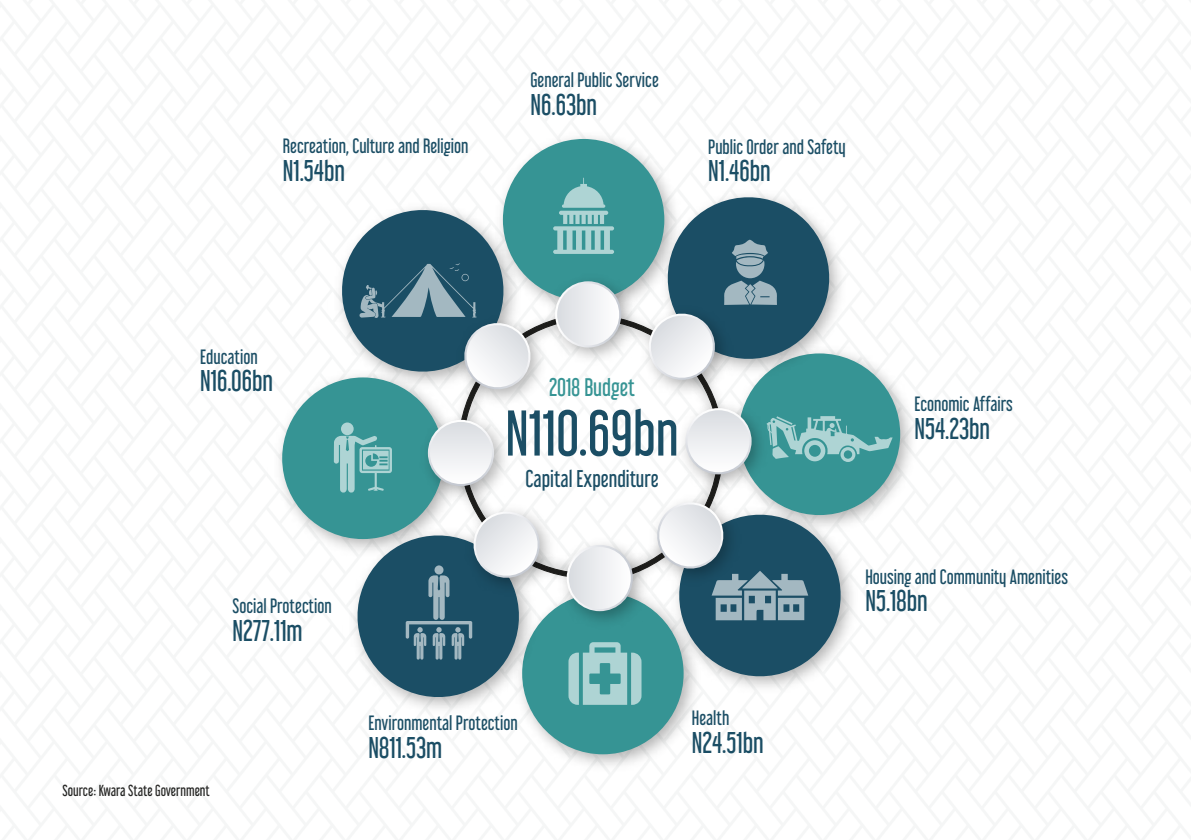
<style>
.page{position:relative;width:1191px;height:840px;background:#fff}
.page>*{position:absolute;margin:0;border:0;box-sizing:border-box;transform-origin:0 0}
.t1{font:57.6px "Libel Suit Rg";color:#1b4e65}
.t2{font:26.4px "Libel Suit Rg";color:#1b4e65}
.t3{font:22.4px "Libel Suit Rg";color:#369494}
.t4{font:21.2px "Libel Suit Rg";color:#1b4e65}
.t5{font:18.2px "Libel Suit Rg";color:#1b4e65}
.t6{font:14px "Libel Suit Rg";color:#1d1d1b}
</style>
<div class="page">
<img style="left:515px;top:131px;width:151px;height:46px">
<div style="left:503px;top:139px;width:161px;height:161px;background:#369494;border-radius:50%"></div>
<img style="left:531px;top:704px;width:165px;height:68px">
<div style="left:522px;top:592px;width:162px;height:161px;background:#369494;border-radius:50%"></div>
<img style="left:892px;top:378px;width:25px;height:116px">
<img style="left:267px;top:379px;width:67px;height:167px">
<div style="left:282px;top:377px;width:162px;height:161px;background:#369494;border-radius:50%"></div>
<img style="left:402px;top:704px;width:135px;height:16px">
<svg style="left:334px;top:177px;width:558px;height:527px"></svg>
<p class="t5" style="left:283px;top:131px;width:187px">Recreation, Culture and Religion</p>
<h2 class="t2" style="left:283px;top:149px;width:64px">N1.54bn</h2>
<p class="t5" style="left:530px;top:65px;width:130px">General Public Service</p>
<h2 class="t2" style="left:530px;top:83px;width:68px">N6.63bn</h2>
<p class="t5" style="left:708px;top:132px;width:139px">Public Order and Safety</p>
<h2 class="t2" style="left:708px;top:149px;width:64px">N1.46bn</h2>
<p class="t5" style="left:200px;top:341px;width:59px">Education</p>
<h2 class="t2" style="left:200px;top:359px;width:75px">N16.06bn</h2>
<p class="t3" style="left:549px;top:368px;width:87px">2018 Budget</p>
<h1 class="t1" style="left:505px;top:386px;width:175px">N110.69bn</h1>
<p class="t4" style="left:526px;top:461px;width:135px">Capital Expenditure</p>
<p class="t5" style="left:232px;top:591px;width:101px">Social Protection</p>
<h2 class="t2" style="left:232px;top:608px;width:72px">N277.11m</h2>
<p class="t6" style="left:63px;top:778px;width:149px">Source: Kwara State Government</p>
<p class="t5" style="left:369px;top:707px;width:151px">Environmental Protection</p>
<h2 class="t2" style="left:369px;top:725px;width:75px">N811.53m</h2>
<p class="t5" style="left:692px;top:703px;width:39px">Health</p>
<h2 class="t2" style="left:692px;top:720px;width:73px">N24.51bn</h2>
<p class="t5" style="left:914px;top:389px;width:100px">Economic Affairs</p>
<h2 class="t2" style="left:914px;top:407px;width:77px">N54.23bn</h2>
<p class="t5" style="left:865px;top:561px;width:204px">Housing and Community Amenities</p>
<h2 class="t2" style="left:865px;top:579px;width:64px">N5.18bn</h2>
</div>
